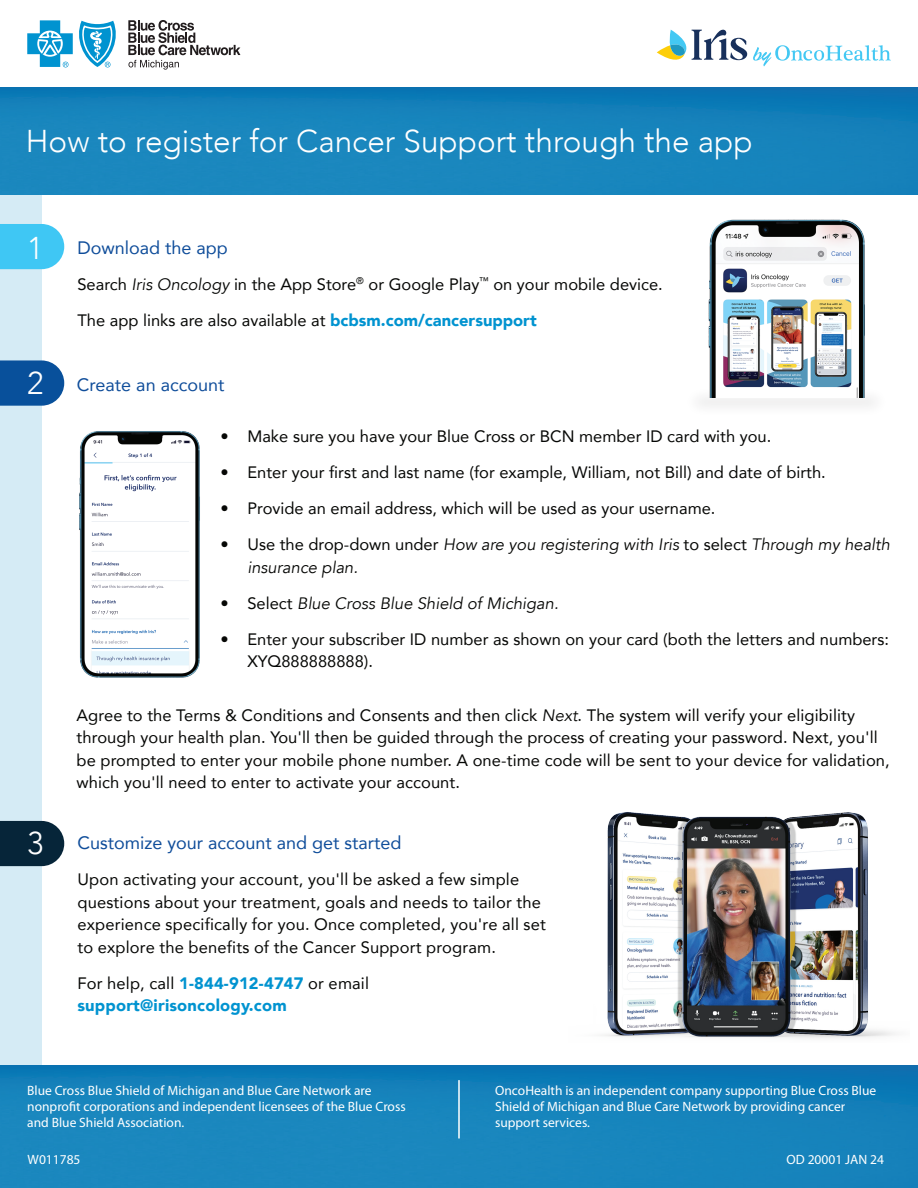
<style>
.page{position:relative;width:918px;height:1188px;background:#fff}
.page>*{position:absolute;margin:0;border:0;box-sizing:border-box;transform-origin:0 0}
.t1{font:300 31.5px "Avenir";color:#fff}
.t2{font:18px "Avenir";color:#0f4d9a}
.t3{font:16.5px/22.5px "Avenir";letter-spacing:.005em;color:#060705}
.t4{font:italic 16.5px/22.5px "Avenir";color:#060705}
.t5{font:900 16.5px/22.5px "Avenir";letter-spacing:.01em;color:#0093d0}
.t6{font:13.5px/16.2px "Myriad Pro";color:#fff}
.s1{font-style:italic}
.s2{font-weight:900;color:#0093d0}
.s3{font-style:normal}
.s4{font-weight:400;color:#060705}
</style>
<div class="page">
<img style="left:703px;top:219px;width:167px;height:179px">
<div style="left:0;top:195px;width:42px;height:988px;background:#d5ebf5"></div>
<img style="left:0;top:88px;width:918px;height:106px">
<img style="left:0;top:1065px;width:918px;height:123px">
<svg style="left:0;top:224px;width:64px;height:45px;background:#4ccbf4"></svg>
<img style="left:601px;top:812px;width:294px;height:226px">
<svg style="left:0;top:360px;width:64px;height:46px;background:#1d5fa3"></svg>
<svg style="left:0;top:821px;width:64px;height:45px;background:#173447"></svg>
<svg style="left:128px;top:20px;width:112px;height:50px"></svg>
<svg style="left:27px;top:20px;width:89px;height:47px"></svg>
<svg style="left:657px;top:30px;width:90px;height:31px"></svg>
<svg style="left:753px;top:45px;width:138px;height:21px"></svg>
<hr style="left:458px;top:1080px;width:2px;height:58px;background:#fff">
<img style="left:79px;top:431px;width:121px;height:247px">
<h1 class="t1" style="left:26px;top:122px;width:728px">How to register for Cancer Support through the app</h1>
<h1 class="t1" style="left:27px;top:229px;width:18px">1</h1>
<h1 class="t1" style="left:27px;top:364px;width:18px">2</h1>
<h1 class="t1" style="left:27px;top:825px;width:18px">3</h1>
<p class="t2" style="left:77px;top:233px;width:152px">Download the app</p>
<p class="t3" style="left:77px;top:266px;width:587px;line-height:36px">Search <span class="s1">Iris Oncology</span> in the App Store<sup>®</sup> or Google Play<sup>™</sup> on your mobile device.<br>The app links are also available at <span class="s2">bcbsm.com/cancersupport</span></p>
<p class="t2" style="left:77px;top:370px;width:149px">Create an account</p>
<p class="t3" style="left:220px;top:425px;width:552px">• Make sure you have your Blue Cross or BCN member ID card with you.</p>
<p class="t3" style="left:220px;top:461px;width:607px">• Enter your first and last name (for example, William, not Bill) and date of birth.</p>
<p class="t3" style="left:220px;top:497px;width:497px">• Provide an email address, which will be used as your username.</p>
<p class="t4" style="left:247px;top:534px;width:644px;text-indent:-27px"><span class="s3">• Use the drop-down under</span> How are you registering with Iris <span class="s3">to select</span> Through my health insurance plan.</p>
<p class="t4" style="left:220px;top:592px;width:340px"><span class="s3">• Select</span> Blue Cross Blue Shield of Michigan.</p>
<p class="t3" style="left:247px;top:627px;width:643px;text-indent:-27px">• Enter your subscriber ID number as shown on your card (both the letters and numbers:<br>XYQ888888888).</p>
<p class="t3" style="left:77px;top:703px;width:815px">Agree to the Terms &amp; Conditions and Consents and then click <span class="s1">Next</span>. The system will verify your eligibility through your health plan. You'll then be guided through the process of creating your password. Next, you'll be prompted to enter your mobile phone number. A one-time code will be sent to your device for validation, which you'll need to enter to activate your account.</p>
<p class="t2" style="left:77px;top:829px;width:326px">Customize your account and get started</p>
<p class="t3" style="left:77px;top:868px;width:470px">Upon activating your account, you'll be asked a few simple questions about your treatment, goals and needs to tailor the experience specifically for you. Once completed, you're all set to explore the benefits of the Cancer Support program.</p>
<p class="t5" style="left:77px;top:972px;width:293px"><span class="s4">For help, call</span> 1-844-912-4747 <span class="s4">or email </span>support@irisoncology.com</p>
<p class="t6" style="left:27px;top:1082px;width:380px">Blue Cross Blue Shield of Michigan and Blue Care Network are nonprofit corporations and independent licensees of the Blue Cross and Blue Shield Association.</p>
<p class="t6" style="left:495px;top:1082px;width:383px">OncoHealth is an independent company supporting Blue Cross Blue<br>Shield of Michigan and Blue Care Network by providing cancer support services.</p>
<p class="t6" style="left:28px;top:1152px;width:54px">W011785</p>
<p class="t6" style="left:787px;top:1152px;width:99px">OD 20001 JAN 24</p>
</div>
